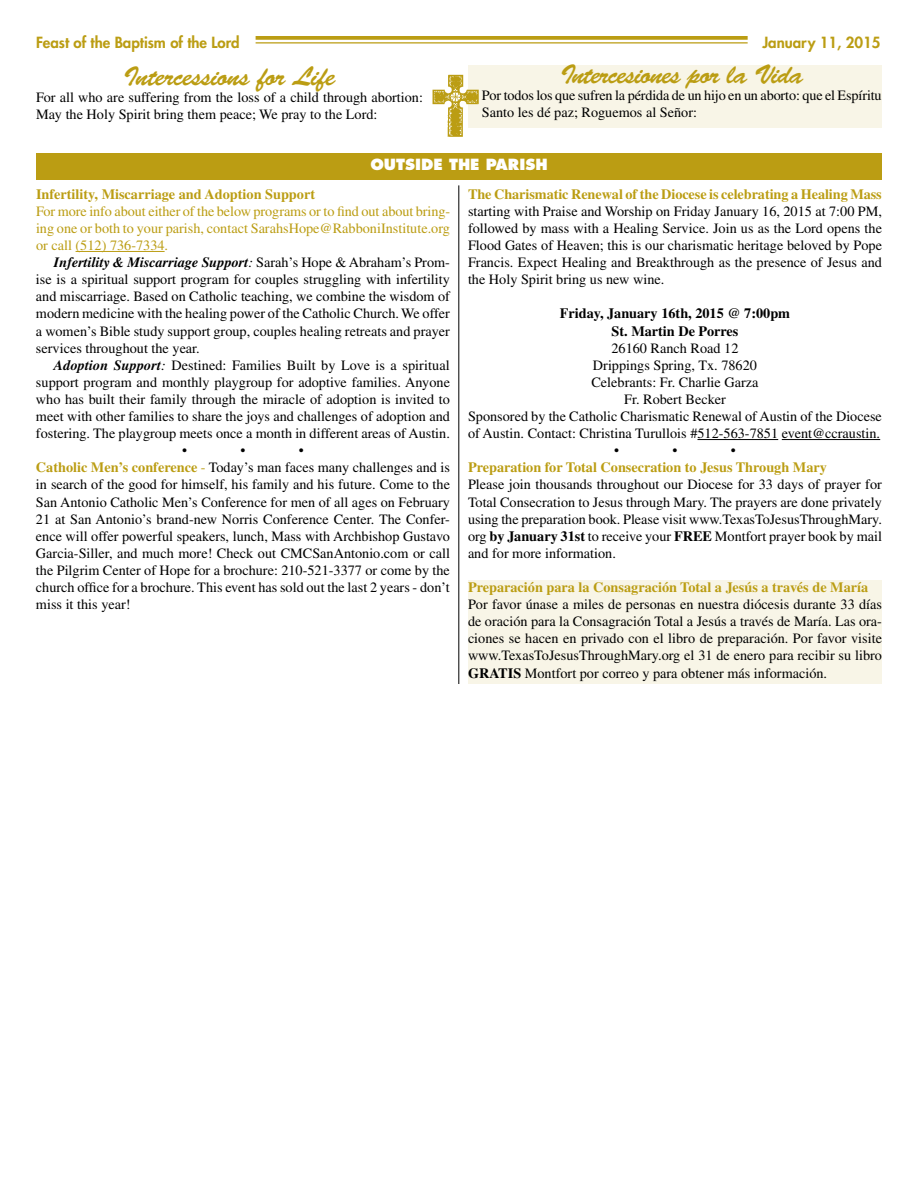
<style>
.page{position:relative;width:918px;height:1188px;background:#fff}
.page>*{position:absolute;margin:0;border:0;box-sizing:border-box;transform-origin:0 0}
.t1{font:27px "Brush Script Std";letter-spacing:-.03em;color:#bb9d13}
.t2{font:800 15px "Futura Std";color:#bb9d13}
.t3{font:800 15px "Futura Std";color:#fff}
.t4{font:14.25px/17.1px "Times LT Std";color:#000;text-align:justify}
.t5{font:700 14.25px "Times LT Std";color:#bb9d13}
.t6{font:14.25px/17.1px "Times LT Std";color:#bb9d13;text-align:justify}
.t7{font:700 14.25px/17.1px "Times LT Std";color:#000;text-align:center}
.s1{font-weight:700;font-style:italic}
.s2{font-style:italic}
.s3{font-weight:700;color:#bb9d13}
.s4{color:#bb9d13}
.s5{font-weight:700}
</style>
<div class="page">
<div style="left:468px;top:65px;width:414px;height:63px;background:#f8f5e7"></div>
<img style="left:432px;top:74px;width:47px;height:63px">
<svg style="left:256px;top:36px;width:492px;height:4px;background:#bfa321"></svg>
<hr style="left:256px;top:42px;width:492px;height:2px;background:#bb9d13">
<div style="left:36px;top:153px;width:846px;height:27px;background:#bb9d13"></div>
<hr style="left:459px;top:185px;width:1px;height:499px;background:#000">
<div style="left:468px;top:580px;width:414px;height:104px;background:#f8f5e7"></div>
<hr style="left:76px;top:251px;width:89px;height:1px;background:#bb9d13">
<hr style="left:697px;top:439px;width:81px;height:1px;background:#000">
<hr style="left:782px;top:439px;width:98px;height:1px;background:#000">
<p class="t2" style="left:36px;top:33px;width:205px">Feast of the Baptism of the Lord</p>
<p class="t2" style="left:762px;top:33px;width:120px">January 11, 2015</p>
<h1 class="t1" style="left:124px;top:61px;width:213px">Intercessions for Life</h1>
<p class="t4" style="left:36px;top:88px;width:389px">For all who are suffering from the loss of a child through abortion:<br>May the Holy Spirit bring them peace; We pray to the Lord:</p>
<h1 class="t1" style="left:560px;top:59px;width:245px">Intercesiones por la Vida</h1>
<p class="t4" style="left:482px;top:87px;width:401px">Por todos los que sufren la pérdida de un hijo en un aborto: que el Espíritu<br>Santo les dé paz; Roguemos al Señor:</p>
<p class="t3" style="left:370px;top:155px;width:179px">OUTSIDE THE PARISH</p>
<p class="t5" style="left:36px;top:185px;width:281px">Infertility, Miscarriage and Adoption Support</p>
<p class="t6" style="left:36px;top:202px;width:416px">For more info about either of the below programs or to find out about bring&shy;ing one or both to your parish, contact SarahsHope@RabboniInstitute.org or call (512) 736-7334.</p>
<p class="t4" style="left:36px;top:254px;width:416px;text-indent:18px"><span class="s1">Infertility &amp; Miscarriage Support</span><span class="s2">:</span> Sarah’s Hope &amp; Abraham’s Prom&shy;ise is a spiritual support program for couples struggling with infertility and miscarriage. Based on Catholic teaching, we combine the wisdom of modern medicine with the healing power of the Catholic Church. We offer a women’s Bible study support group, couples healing retreats and prayer services throughout the year.</p>
<p class="t4" style="left:54px;top:356px;width:397px"><span class="s1">Adoption Support</span><span class="s2">:</span> Destined: Families Built by Love is a spiritual</p>
<p class="t4" style="left:36px;top:373px;width:416px">support program and monthly playgroup for adoptive families. Anyone</p>
<p class="t4" style="left:36px;top:391px;width:415px">who has built their family through the miracle of adoption is invited to</p>
<p class="t4" style="left:36px;top:408px;width:416px">meet with other families to share the joys and challenges of adoption and</p>
<p class="t4" style="left:36px;top:425px;width:415px">fostering. The playgroup meets once a month in different areas of Austin.</p>
<p class="t4" style="left:182px;top:442px;width:6px">•</p>
<p class="t4" style="left:241px;top:442px;width:6px">•</p>
<p class="t4" style="left:36px;top:442px;width:416px;text-align:left;text-indent:263px">•<br><span class="s3">Catholic Men’s conference</span> <span class="s4">-</span> Today’s man faces many challenges and is in search of the good for himself, his family and his future. Come to the San Antonio Catholic Men’s Conference for men of all ages on February 21 at San Antonio’s brand-new Norris Conference Center. The Confer&shy;ence will offer powerful speakers, lunch, Mass with Archbishop Gustavo Garcia-Siller, and much more! Check out CMCSanAntonio.com or call the Pilgrim Center of Hope for a brochure: 210-521-3377 or come by the church office for a brochure. This event has sold out the last 2 years - don’t miss it this year!</p>
<p class="t5" style="left:468px;top:185px;width:415px">The Charismatic Renewal of the Diocese is celebrating a Healing Mass</p>
<p class="t4" style="left:468px;top:202px;width:416px">starting with Praise and Worship on Friday January 16, 2015 at 7:00 PM, followed by mass with a Healing Service. Join us as the Lord opens the Flood Gates of Heaven; this is our charismatic heritage beloved by Pope Francis. Expect Healing and Breakthrough as the presence of Jesus and the Holy Spirit bring us new wine.</p>
<p class="t7" style="left:560px;top:305px;width:232px">Friday, January 16th, 2015 @ 7:00pm<br>St. Martin De Porres</p>
<p class="t4" style="left:611px;top:339px;width:129px">26160 Ranch Road 12</p>
<p class="t4" style="left:593px;top:356px;width:166px">Drippings Spring, Tx. 78620</p>
<p class="t4" style="left:591px;top:373px;width:169px">Celebrants: Fr. Charlie Garza</p>
<p class="t4" style="left:624px;top:391px;width:103px">Fr. Robert Becker</p>
<p class="t4" style="left:468px;top:408px;width:415px">Sponsored by the Catholic Charismatic Renewal of Austin of the Diocese</p>
<p class="t4" style="left:468px;top:425px;width:414px">of Austin. Contact: Christina Turullois #512-563-7851 event@ccraustin.</p>
<p class="t4" style="left:614px;top:442px;width:6px">•</p>
<p class="t4" style="left:673px;top:442px;width:6px">•</p>
<p class="t4" style="left:731px;top:442px;width:6px">•</p>
<p class="t5" style="left:468px;top:459px;width:360px">Preparation for Total Consecration to Jesus Through Mary</p>
<p class="t4" style="left:468px;top:476px;width:416px">Please join thousands throughout our Diocese for 33 days of prayer for Total Consecration to Jesus through Mary. The prayers are done privately using the preparation book. Please visit www.TexasToJesusThroughMary. org <span class="s5">by January 31st</span> to receive your <span class="s5">FREE</span> Montfort prayer book by mail and for more information.</p>
<p class="t5" style="left:468px;top:579px;width:402px">Preparación para la Consagración Total a Jesús a través de María</p>
<p class="t4" style="left:468px;top:596px;width:416px">Por favor únase a miles de personas en nuestra diócesis durante 33 días de oración para la Consagración Total a Jesús a través de María. Las ora&shy;ciones se hacen en privado con el libro de preparación. Por favor visite www.TexasToJesusThroughMary.org el 31 de enero para recibir su libro <span class="s5">GRATIS</span> Montfort por correo y para obtener más información.</p>
</div>
